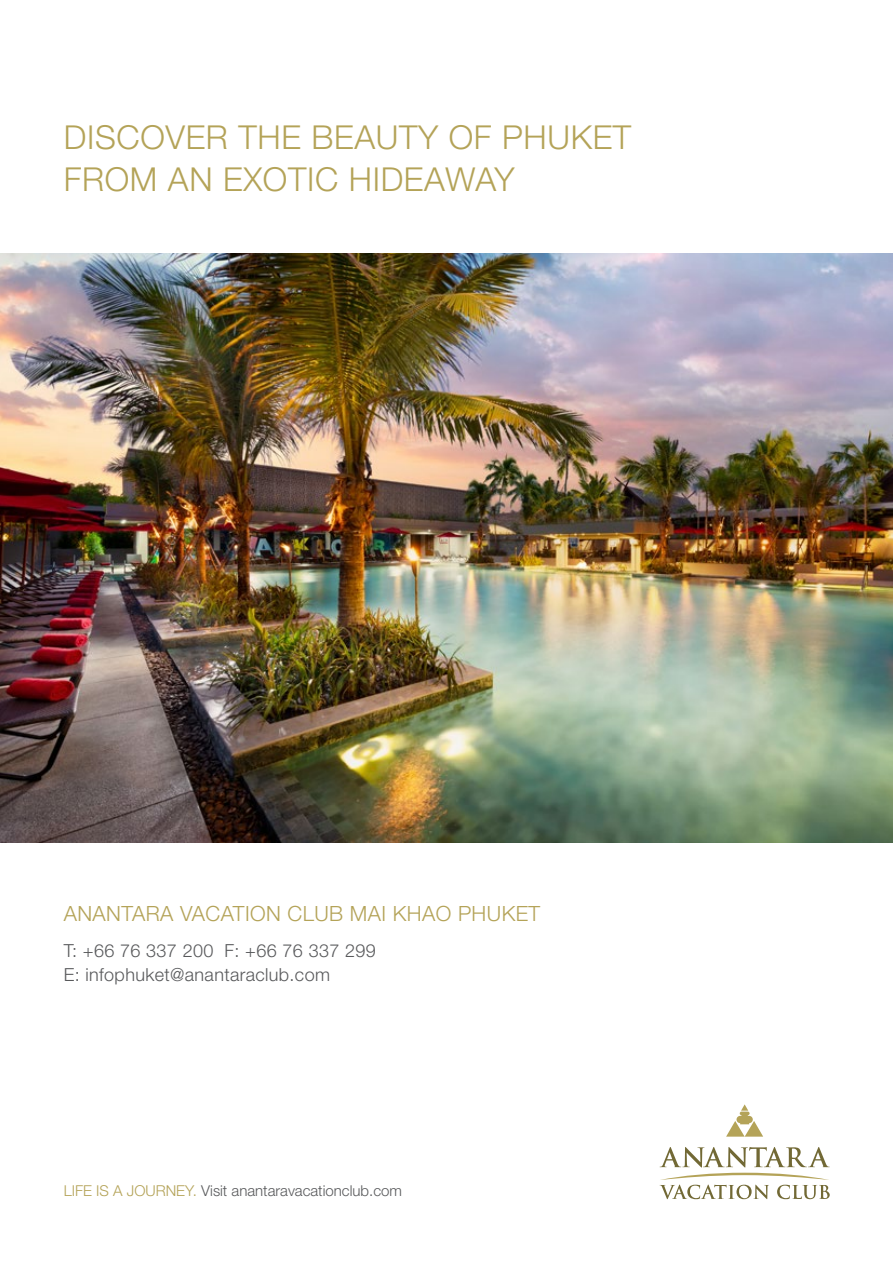
<style>
.page{position:relative;width:893px;height:1263px;background:#fff}
.page>*{position:absolute;margin:0;border:0;box-sizing:border-box;transform-origin:0 0}
.t1{font:300 33px/42px "Helvetica Neue LT Std";letter-spacing:.02em;color:#b4a358}
.t2{font:300 21px "Helvetica Neue LT Std";letter-spacing:.02em;color:#b4a358}
.t3{font:300 18px/24px "Helvetica Neue LT Std";letter-spacing:.02em;color:#58595b}
.t4{font:300 15px "Helvetica Neue LT Std";color:#58595b}
.s1{color:#b4a358}
</style>
<div class="page">
<svg style="left:660px;top:1147px;width:170px;height:20px"></svg>
<svg style="left:660px;top:1173px;width:170px;height:26px"></svg>
<svg style="left:726px;top:1104px;width:37px;height:32px"></svg>
<img style="left:0;top:254px;width:893px;height:588px">
<h1 class="t1" style="left:64px;top:116px;width:569px">DISCOVER THE BEAUTY OF PHUKET<br>FROM AN EXOTIC HIDEAWAY</h1>
<p class="t2" style="left:64px;top:900px;width:478px">ANANTARA VACATION CLUB MAI KHAO PHUKET</p>
<p class="t3" style="left:64px;top:938px;width:314px">T: +66 76 337 200 F: +66 76 337 299<br>E: infophuket@anantaraclub.com</p>
<p class="t4" style="left:64px;top:1182px;width:340px"><span class="s1">LIFE IS A JOURNEY.</span> Visit anantaravacationclub.com</p>
</div>
